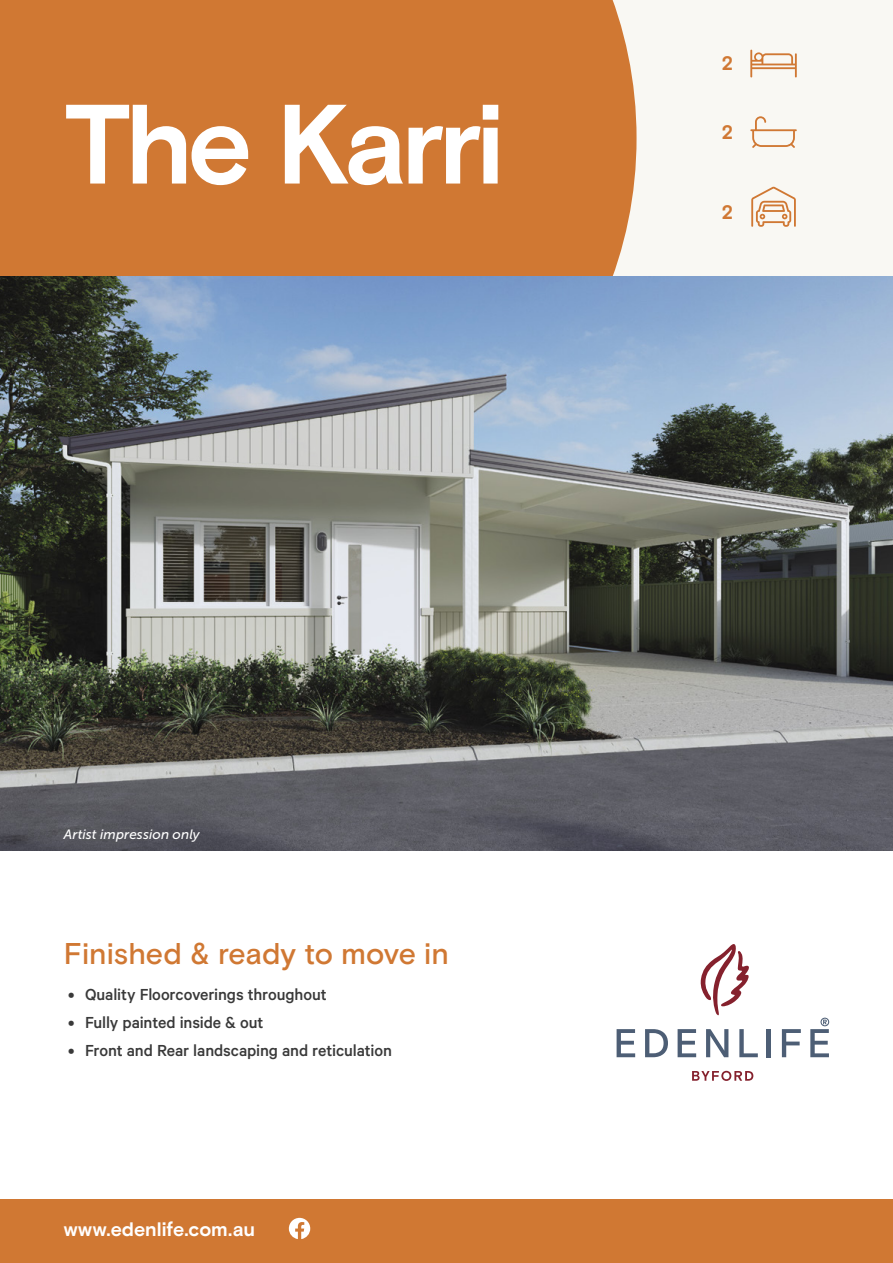
<style>
.page{position:relative;width:893px;height:1263px;background:#fff}
.page>*{position:absolute;margin:0;border:0;box-sizing:border-box;transform-origin:0 0}
.t1{font:700 112.5px "Basis Grotesque Pro";letter-spacing:-.05em;color:#fff}
.t2{font:500 30px "Basis Grotesque Pro";letter-spacing:-.005em;color:#d07833}
.t3{font:700 19.5px "Basis Grotesque Pro";color:#fff}
.t4{font:700 19.5px "Basis Grotesque Pro";color:#d07833}
.t5{font:500 18px "Calibre";letter-spacing:-.01em;color:#393939}
.t6{font:italic 13.5px "Museo Sans 500";letter-spacing:.01em;color:#fff}
</style>
<div class="page">
<div style="left:580px;top:0;width:313px;height:276px;background:#f9f8f3"></div>
<div style="left:0;top:1199px;width:893px;height:64px;background:#d07833"></div>
<div style="left:0;top:0;width:636px;height:276px;background:#d07833"></div>
<img style="left:0;top:276px;width:893px;height:574px">
<svg style="left:289px;top:1218px;width:21px;height:21px"></svg>
<svg style="left:750px;top:50px;width:47px;height:27px"></svg>
<svg style="left:750px;top:116px;width:47px;height:32px"></svg>
<svg style="left:751px;top:187px;width:45px;height:40px"></svg>
<svg style="left:700px;top:944px;width:49px;height:71px"></svg>
<svg style="left:617px;top:1029px;width:18px;height:28px"></svg>
<svg style="left:645px;top:1029px;width:23px;height:28px"></svg>
<svg style="left:678px;top:1029px;width:18px;height:28px"></svg>
<svg style="left:706px;top:1029px;width:22px;height:28px"></svg>
<svg style="left:739px;top:1029px;width:19px;height:28px"></svg>
<hr style="left:767px;top:1029px;width:4px;height:28px;background:#4d5e75">
<svg style="left:782px;top:1029px;width:19px;height:28px"></svg>
<svg style="left:810px;top:1018px;width:19px;height:39px"></svg>
<svg style="left:692px;top:1071px;width:61px;height:10px"></svg>
<h1 class="t1" style="left:64px;top:78px;width:442px">The Karri</h1>
<p class="t4" style="left:722px;top:52px;width:13px">2</p>
<p class="t4" style="left:722px;top:121px;width:13px">2</p>
<p class="t4" style="left:722px;top:200px;width:13px">2</p>
<p class="t6" style="left:64px;top:827px;width:138px">Artist impression only</p>
<h2 class="t2" style="left:64px;top:936px;width:387px">Finished &amp; ready to move in</h2>
<p class="t5" style="left:68px;top:984px;width:260px">• Quality Floorcoverings throughout</p>
<p class="t5" style="left:68px;top:1012px;width:197px">• Fully painted inside &amp; out</p>
<p class="t5" style="left:68px;top:1040px;width:325px">• Front and Rear landscaping and reticulation</p>
<p class="t3" style="left:64px;top:1218px;width:193px">www.edenlife.com.au</p>
</div>
